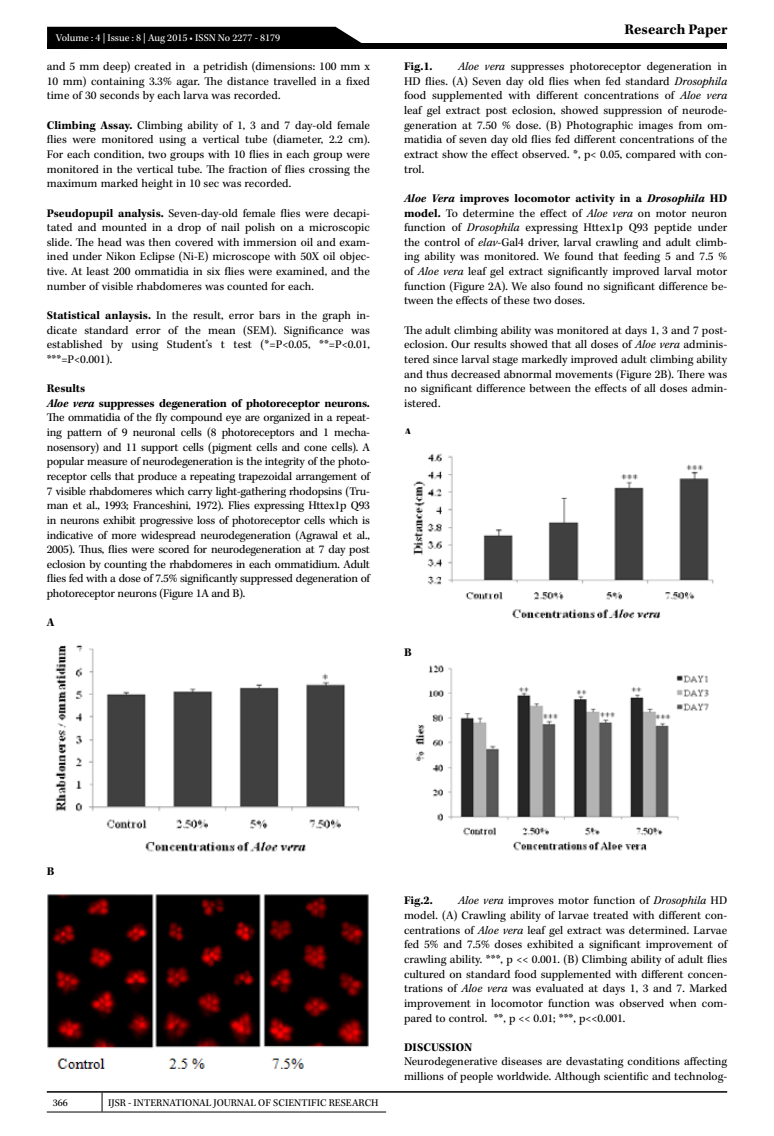
<style>
.page{position:relative;width:774px;height:1136px;background:#fff}
.page>*{position:absolute;margin:0;border:0;box-sizing:border-box;transform-origin:0 0}
.t1{font:700 15px "Kepler Std";color:#000}
.t2{font:12px/14.7px "Kepler Std";letter-spacing:-.015em;color:#000;text-align:justify}
.t3{font:700 12px "Kepler Std";letter-spacing:.005em;color:#000}
.t4{font:10.5px "Kepler Std";color:#000}
.t5{font:10.5px "Kepler Std";color:#fff}
.s1{font-weight:700}
.s2{font-weight:700;font-style:italic}
.s3{font-style:italic}
</style>
<div class="page">
<hr style="left:47px;top:1090px;width:680px;height:2px;background:#000">
<svg style="left:102px;top:1092px;width:1px;height:19px"></svg>
<hr style="left:47px;top:1111px;width:55px;height:1px;background:#000">
<hr style="left:102px;top:1111px;width:284px;height:1px;background:#000">
<div style="left:47px;top:43px;width:680px;height:6px;background:#000"></div>
<div style="left:47px;top:27px;width:315px;height:16px;background:#000"></div>
<img style="left:55px;top:645px;width:305px;height:207px">
<img style="left:47px;top:894px;width:322px;height:175px">
<img style="left:413px;top:453px;width:301px;height:166px">
<img style="left:415px;top:665px;width:294px;height:186px">
<p class="t5" style="left:56px;top:32px;width:226px">Volume : 4 | Issue : 8 | Aug 2015 • ISSN No 2277 - 8179</p>
<p class="t2" style="left:47px;top:59px;width:325px">and 5 mm deep) created in a petridish (dimensions: 100 mm x 10 mm) containing 3.3% agar. The distance travelled in a fixed time of 30 seconds by each larva was recorded.</p>
<p class="t2" style="left:47px;top:118px;width:325px"><span class="s1">Climbing Assay.</span> Climbing ability of 1, 3 and 7 day-old female flies were monitored using a vertical tube (diameter, 2.2 cm).<br>For each condition, two groups with 10 flies in each group were monitored in the vertical tube. The fraction of flies crossing the maximum marked height in 10 sec was recorded.</p>
<p class="t2" style="left:47px;top:206px;width:325px"><span class="s1">Pseudopupil analysis.</span> Seven-day-old female flies were decapi&shy;tated and mounted in a drop of nail polish on a microscopic slide. The head was then covered with immersion oil and exam&shy;ined under Nikon Eclipse (Ni-E) microscope with 50X oil objec&shy;tive. At least 200 ommatidia in six flies were examined, and the number of visible rhabdomeres was counted for each.</p>
<p class="t2" style="left:47px;top:308px;width:325px"><span class="s1">Statistical anlaysis.</span> In the result, error bars in the graph in&shy;dicate standard error of the mean (SEM). Significance was established by using Student’s t test (*=P&lt;0.05, **=P&lt;0.01, ***=P&lt;0.001).</p>
<p class="t2" style="left:47px;top:381px;width:325px;text-align:left"><span class="s1">Results<br></span><span class="s2">Aloe vera</span> <span class="s1">suppresses degeneration of photoreceptor neurons.<br></span>The ommatidia of the fly compound eye are organized in a repeat&shy;ing pattern of 9 neuronal cells (8 photoreceptors and 1 mecha&shy;nosensory) and 11 support cells (pigment cells and cone cells). A popular measure of neurodegeneration is the integrity of the photo&shy;receptor cells that produce a repeating trapezoidal arrangement of 7 visible rhabdomeres which carry light-gathering rhodopsins (Tru&shy;man et al., 1993; Franceshini, 1972). Flies expressing Httex1p Q93 in neurons exhibit progressive loss of photoreceptor cells which is indicative of more widespread neurodegeneration (Agrawal et al., 2005). Thus, flies were scored for neurodegeneration at 7 day post eclosion by counting the rhabdomeres in each ommatidium. Adult flies fed with a dose of 7.5% significantly suppressed degeneration of photoreceptor neurons (Figure 1A and B).</p>
<p class="t3" style="left:47px;top:615px;width:9px">A</p>
<p class="t1" style="left:625px;top:21px;width:104px">Research Paper</p>
<p class="t2" style="left:404px;top:59px;width:325px;text-indent:54px"><span class="s3">Aloe vera</span> suppresses photoreceptor degeneration in HD flies. (A) Seven day old flies when fed standard <span class="s3">Drosophila </span>food supplemented with different concentrations of <span class="s3">Aloe vera </span>leaf gel extract post eclosion, showed suppression of neurode&shy;generation at 7.50 % dose. (B) Photographic images from om&shy;matidia of seven day old flies fed different concentrations of the extract show the effect observed. *, p&lt; 0.05, compared with con&shy;trol.</p>
<p class="t2" style="left:404px;top:191px;width:325px"><span class="s2">Aloe Vera</span> <span class="s1">improves locomotor activity in a</span> <span class="s2">Drosophila</span> <span class="s1">HD model.</span> To determine the effect of <span class="s3">Aloe vera</span> on motor neuron function of <span class="s3">Drosophila</span> expressing Httex1p Q93 peptide under the control of <span class="s3">elav</span>-Gal4 driver, larval crawling and adult climb&shy;ing ability was monitored. We found that feeding 5 and 7.5 % of <span class="s3">Aloe vera</span> leaf gel extract significantly improved larval motor function (Figure 2A). We also found no significant difference be&shy;tween the effects of these two doses.</p>
<p class="t2" style="left:404px;top:323px;width:325px">The adult climbing ability was monitored at days 1, 3 and 7 post&shy;eclosion. Our results showed that all doses of <span class="s3">Aloe vera</span> adminis&shy;tered since larval stage markedly improved adult climbing ability and thus decreased abnormal movements (Figure 2B). There was no significant difference between the effects of all doses admin&shy;istered.</p>
<p class="t3" style="left:404px;top:425px;width:9px">A</p>
<p class="t3" style="left:404px;top:60px;width:30px">Fig.1.</p>
<p class="t3" style="left:404px;top:645px;width:9px">B</p>
<p class="t3" style="left:47px;top:864px;width:9px">B</p>
<p class="t4" style="left:53px;top:1096px;width:17px">366</p>
<p class="t4" style="left:108px;top:1096px;width:272px">IJSR - INTERNATIONAL JOURNAL OF SCIENTIFIC RESEARCH</p>
<p class="t2" style="left:404px;top:893px;width:325px;text-indent:54px"><span class="s3">Aloe vera</span> improves motor function of <span class="s3">Drosophila</span> HD model. (A) Crawling ability of larvae treated with different con&shy;centrations of <span class="s3">Aloe vera</span> leaf gel extract was determined. Larvae fed 5% and 7.5% doses exhibited a significant improvement of crawling ability. ***, p &lt;&lt; 0.001. (B) Climbing ability of adult flies cultured on standard food supplemented with different concen&shy;trations of <span class="s3">Aloe vera</span> was evaluated at days 1, 3 and 7. Marked improvement in locomotor function was observed when com&shy;pared to control. **, p &lt;&lt; 0.01; ***, p&lt;&lt;0.001.</p>
<p class="t3" style="left:404px;top:1040px;width:70px">DISCUSSION</p>
<p class="t2" style="left:404px;top:1054px;width:325px">Neurodegenerative diseases are devastating conditions affecting millions of people worldwide. Although scientific and technolog-</p>
<p class="t3" style="left:404px;top:893px;width:30px">Fig.2.</p>
</div>
